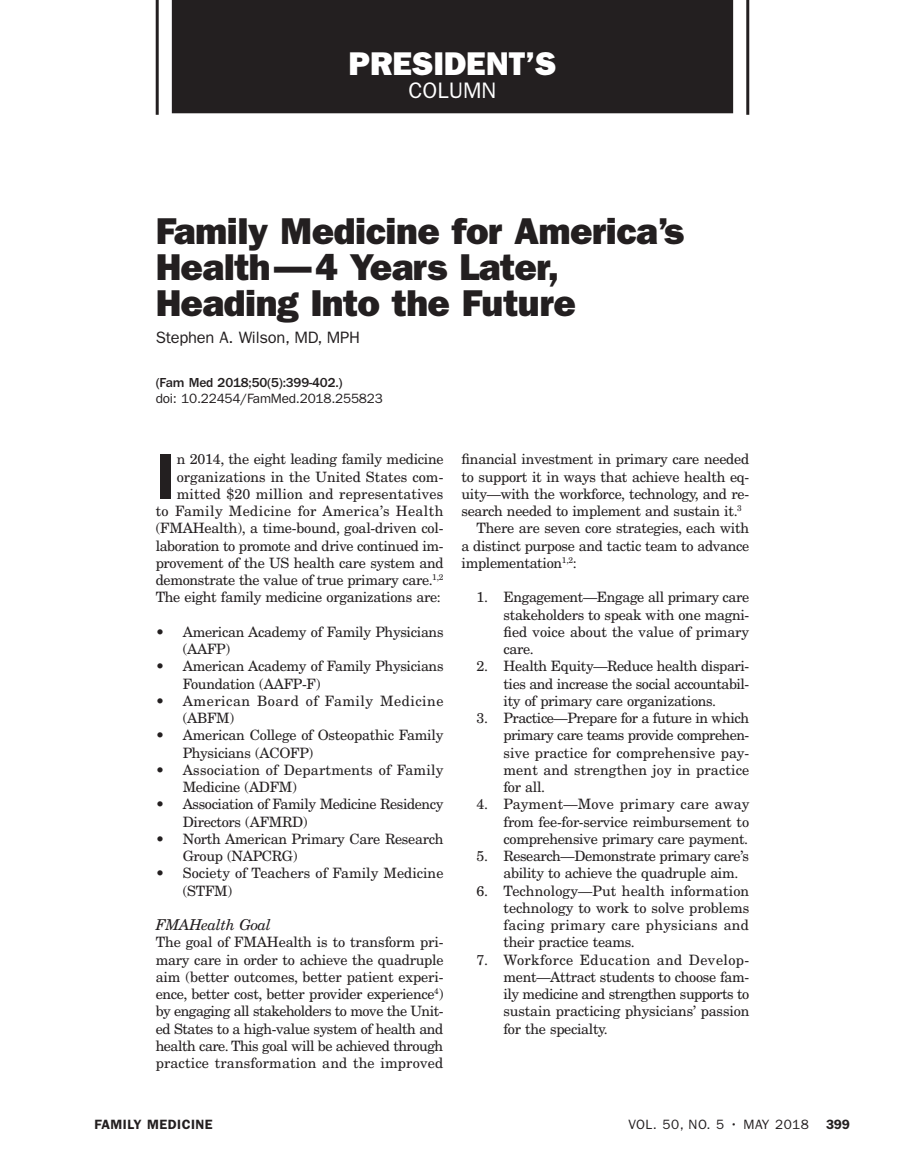
<style>
.page{position:relative;width:905px;height:1175px;background:#fff}
.page>*{position:absolute;margin:0;border:0;box-sizing:border-box;transform-origin:0 0}
.Body_Text_with_Dro{font:600 64.5px "ITC Franklin Gothic Std";color:#231f20}
.Headline_Major{font:37.5px/36px "ITC Franklin Gothic Std Hvy";letter-spacing:-.015em;color:#231f20}
.t1{font:33px "ITC Franklin Gothic Std Hvy";letter-spacing:-.005em;color:#fff}
.t2{font:22.5px "ITC Franklin Gothic Std";color:#fff}
.Author{font:16.5px "ITC Franklin Gothic Std";letter-spacing:-.015em;color:#231f20}
.Subhead_2{font:italic 15px "New Century Schlbk LT Std";letter-spacing:-.02em;color:#231f20}
.Body_Text_with_Dro-2{font:14.25px/17.2px "New Century Schlbk LT Std";letter-spacing:-.02em;color:#231f20}
.Body_Text_No_Inden{font:14.25px/17.2px "New Century Schlbk LT Std";letter-spacing:-.02em;color:#231f20;text-align:justify}
.Body_Text{font:14.25px/17.2px "New Century Schlbk LT Std";letter-spacing:-.02em;color:#231f20;text-align:justify}
.Body_Text_with_Dro-3{font:14.25px/17.2px "New Century Schlbk LT Std";letter-spacing:.015em;color:#231f20}
.Body_Text_with_Dro-4{font:14.25px/17.2px "New Century Schlbk LT Std";color:#231f20}
.Body_Text_with_Dro-5{font:14.25px/17.2px "New Century Schlbk LT Std";letter-spacing:.035em;color:#231f20}
.Abstract_DOI_Cite{font:13.5px "ITC Franklin Gothic Std";letter-spacing:-.015em;color:#231f20}
.Abstract_Text_Cite{font:500 13.5px "ITC Franklin Gothic Std";letter-spacing:-.015em;color:#231f20}
.Abstract_DOI_Cite-2{font:13.5px "ITC Franklin Gothic Std";letter-spacing:.035em;color:#231f20}
.t3{font:600 13.5px "ITC Franklin Gothic Std";letter-spacing:.035em;color:#231f20}
</style>
<div class="page">
<div style="left:172px;top:0;width:561px;height:113px;background:#231f20"></div>
<hr style="left:746px;top:0;width:3px;height:115px;background:#231f20">
<hr style="left:156px;top:0;width:3px;height:115px;background:#231f20">
<h3 class="t1" style="left:348px;top:44px;width:209px">PRESIDENT’S</h3>
<h3 class="t2" style="left:408px;top:77px;width:89px">COLUMN</h3>
<p class="Headline_Major" style="left:156px;top:213px;width:530px">Family Medicine for America’s<br>Health—4 Years Later,<br>Heading Into the Future</p>
<p class="Author" style="left:156px;top:328px;width:206px">Stephen A. Wilson, MD, MPH</p>
<p class="Abstract_Text_Cite" style="left:156px;top:374px;width:188px">(Fam Med 2018;50(5):399-402.)</p>
<p class="Abstract_DOI_Cite" style="left:156px;top:391px;width:229px">doi: 10.22454/FamMed.2018.255823</p>
<p class="Body_Text_with_Dro-2" style="left:156px;top:450px;width:289px;text-align:right">n 2014, the eight leading family medicine organizations in the United States com&shy;mitted $20 million and representatives<br>to Family Medicine for America’s Health (FMAHealth), a time-bound, goal-driven col&shy;laboration to promote and drive continued im&shy;provement of the US health care system and demonstrate the value of true primary care.<sup>1,2<br></sup>The eight family medicine organizations are:</p>
<p class="Body_Text_with_Dro-2" style="left:183px;top:623px;width:262px;text-indent:-27px">• American Academy of Family Physicians (AAFP)</p>
<p class="Body_Text_with_Dro-2" style="left:183px;top:657px;width:262px;text-indent:-27px">• American Academy of Family Physicians<br>Foundation (AAFP-F)</p>
<p class="Body_Text_with_Dro-5" style="left:183px;top:692px;width:262px;text-indent:-27px">• American Board of Family Medicine (ABFM)</p>
<p class="Body_Text_with_Dro-2" style="left:183px;top:726px;width:262px;text-indent:-27px">• American College of Osteopathic Family<br>Physicians (ACOFP)</p>
<p class="Body_Text_with_Dro-3" style="left:183px;top:761px;width:262px;text-indent:-27px">• Association of Departments of Family<br>Medicine (ADFM)</p>
<p class="Body_Text_with_Dro-2" style="left:183px;top:795px;width:262px;text-indent:-27px">• Association of Family Medicine Residency<br>Directors (AFMRD)</p>
<p class="Body_Text_with_Dro-2" style="left:183px;top:830px;width:262px;text-indent:-27px">• North American Primary Care Research<br>Group (NAPCRG)</p>
<p class="Body_Text_with_Dro-4" style="left:183px;top:864px;width:262px;text-indent:-27px">• Society of Teachers of Family Medicine (STFM)</p>
<p class="Subhead_2" style="left:156px;top:915px;width:117px">FMAHealth Goal</p>
<p class="Body_Text_No_Inden" style="left:156px;top:933px;width:289px">The goal of FMAHealth is to transform pri&shy;mary care in order to achieve the quadruple aim (better outcomes, better patient experi&shy;ence, better cost, better provider experience<sup>4</sup>) by engaging all stakeholders to move the Unit&shy;ed States to a high-value system of health and health care. This goal will be achieved through practice transformation and the improved</p>
<p class="Body_Text_with_Dro" style="left:156px;top:438px;width:21px">I</p>
<p class="Body_Text_No_Inden" style="left:461px;top:450px;width:289px">financial investment in primary care needed to support it in ways that achieve health eq&shy;uity—with the workforce, technology, and re&shy;search needed to implement and sustain it.<sup>3</sup></p>
<p class="Body_Text" style="left:461px;top:519px;width:289px;text-indent:15px">There are seven core strategies, each with a distinct purpose and tactic team to advance implementation<sup>1,2</sup>:</p>
<p class="Body_Text_with_Dro-2" style="left:503px;top:588px;width:247px;text-align:justify;text-indent:-27px">1. Engagement—Engage all primary care stakeholders to speak with one magni&shy;fied voice about the value of primary care.</p>
<p class="Body_Text_with_Dro-2" style="left:503px;top:657px;width:247px;text-align:justify;text-indent:-27px">2. Health Equity—Reduce health dispari&shy;ties and increase the social accountabil&shy;ity of primary care organizations.</p>
<p class="Body_Text_with_Dro-2" style="left:503px;top:709px;width:247px;text-align:justify;text-indent:-27px">3. Practice—Prepare for a future in which primary care teams provide comprehen&shy;sive practice for comprehensive pay&shy;ment and strengthen joy in practice for all.</p>
<p class="Body_Text_with_Dro-2" style="left:503px;top:795px;width:247px;text-align:justify;text-indent:-27px">4. Payment—Move primary care away from fee-for-service reimbursement to comprehensive primary care payment.</p>
<p class="Body_Text_with_Dro-2" style="left:503px;top:847px;width:247px;text-indent:-27px">5. Research—Demonstrate primary care’s ability to achieve the quadruple aim.</p>
<p class="Body_Text_with_Dro-2" style="left:503px;top:882px;width:247px;text-align:justify;text-indent:-27px">6. Technology—Put health information technology to work to solve problems facing primary care physicians and their practice teams.</p>
<p class="Body_Text_with_Dro-2" style="left:503px;top:951px;width:247px;text-align:justify;text-indent:-27px">7. Workforce Education and Develop&shy;ment—Attract students to choose fam&shy;ily medicine and strengthen supports to sustain practicing physicians’ passion for the specialty.</p>
<p class="t3" style="left:94px;top:1116px;width:120px">FAMILY MEDICINE</p>
<p class="Abstract_DOI_Cite-2" style="left:628px;top:1116px;width:182px">VOL. 50, NO. 5 • MAY 2018</p>
<p class="t3" style="left:826px;top:1116px;width:25px">399</p>
</div>
